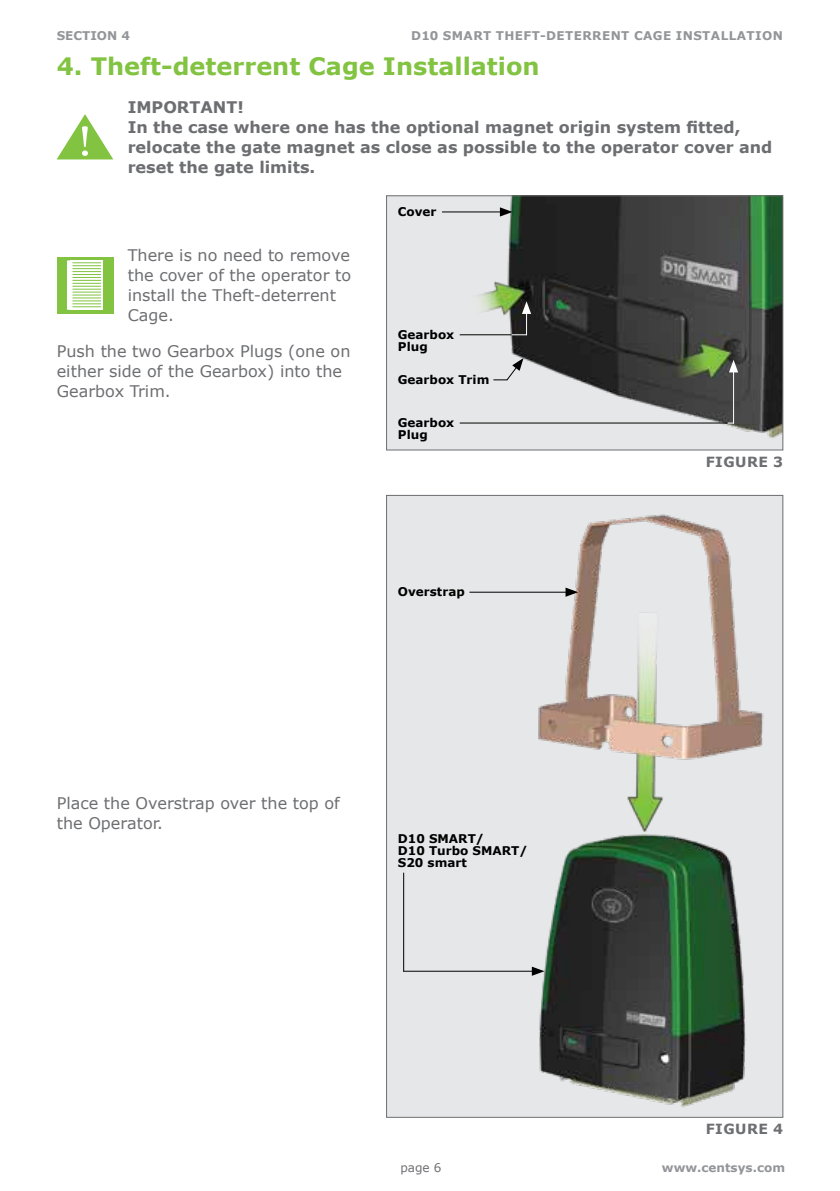
<style>
.page{position:relative;width:840px;height:1191px;background:#fff}
.page>*{position:absolute;margin:0;border:0;box-sizing:border-box;transform-origin:0 0}
.t1{font:700 24px "Verdana";color:#82c341}
.t2{font:16px/20px "Verdana";color:#6d6e71}
.t3{font:700 16px/20px "Verdana";color:#6d6e71}
.t4{font:700 14px "Verdana";letter-spacing:.035em;color:#6d6e71}
.t5{font:700 12px/12px "Verdana";color:#000}
.t6{font:700 12px "Verdana";letter-spacing:.035em;color:#939598}
.t7{font:700 12px "Verdana";color:#939598}
.t8{font:12px "Verdana";color:#6d6e71}
</style>
<div class="page">
<svg style="left:57px;top:114px;width:56px;height:45px"></svg>
<svg style="left:386px;top:195px;width:397px;height:256px;background:#848884"></svg>
<svg style="left:386px;top:494px;width:397px;height:624px;background:#bcbfbb"></svg>
<hr style="left:441px;top:211px;width:62px;height:1px;background:#000">
<svg style="left:499px;top:207px;width:13px;height:9px"></svg>
<hr style="left:469px;top:591px;width:99px;height:1px;background:#000">
<svg style="left:565px;top:587px;width:13px;height:10px"></svg>
<hr style="left:403px;top:970px;width:131px;height:1px;background:#000">
<svg style="left:531px;top:966px;width:13px;height:9px"></svg>
<hr style="left:403px;top:872px;width:1px;height:99px;background:#000">
<hr style="left:459px;top:334px;width:52px;height:1px;background:#000">
<hr style="left:459px;top:422px;width:268px;height:1px;background:#000">
<svg style="left:493px;top:358px;width:30px;height:23px"></svg>
<div style="left:57px;top:257px;width:56px;height:56px;background:#82c341"></div>
<div style="left:70px;top:260px;width:33px;height:50px;background:#fff"></div>
<svg style="left:67px;top:260px;width:34px;height:50px"></svg>
<svg style="left:511px;top:301px;width:20px;height:34px"></svg>
<hr style="left:732px;top:369px;width:1px;height:54px;background:#fff">
<svg style="left:728px;top:360px;width:9px;height:12px"></svg>
<p class="t7" style="left:57px;top:27px;width:75px">SECTION 4</p>
<p class="t6" style="left:411px;top:27px;width:373px">D10 SMART THEFT-DETERRENT CAGE INSTALLATION</p>
<h1 class="t1" style="left:57px;top:49px;width:484px">4. Theft-deterrent Cage Installation</h1>
<p class="t3" style="left:128px;top:97px;width:646px">IMPORTANT!<br>In the case where one has the optional magnet origin system fitted, relocate the gate magnet as close as possible to the operator cover and reset the gate limits.</p>
<p class="t2" style="left:128px;top:245px;width:225px">There is no need to remove the cover of the operator to install the Theft-deterrent<br>Cage.</p>
<p class="t2" style="left:57px;top:341px;width:295px">Push the two Gearbox Plugs (one on either side of the Gearbox) into the<br>Gearbox Trim.</p>
<p class="t5" style="left:397px;top:205px;width:40px">Cover</p>
<p class="t5" style="left:397px;top:328px;width:58px">Gearbox<br>Plug</p>
<p class="t5" style="left:397px;top:373px;width:93px">Gearbox Trim</p>
<p class="t5" style="left:397px;top:416px;width:58px">Gearbox<br>Plug</p>
<p class="t5" style="left:397px;top:585px;width:68px">Overstrap</p>
<p class="t2" style="left:57px;top:793px;width:284px">Place the Overstrap over the top of the Operator.</p>
<p class="t5" style="left:397px;top:832px;width:131px">D10 SMART/<br>D10 Turbo SMART/<br>S20 smart</p>
<p class="t4" style="left:705px;top:452px;width:79px">FIGURE 3</p>
<p class="t4" style="left:705px;top:1119px;width:79px">FIGURE 4</p>
<p class="t8" style="left:400px;top:1159px;width:43px">page 6</p>
<p class="t7" style="left:661px;top:1159px;width:124px">www.centsys.com</p>
</div>
